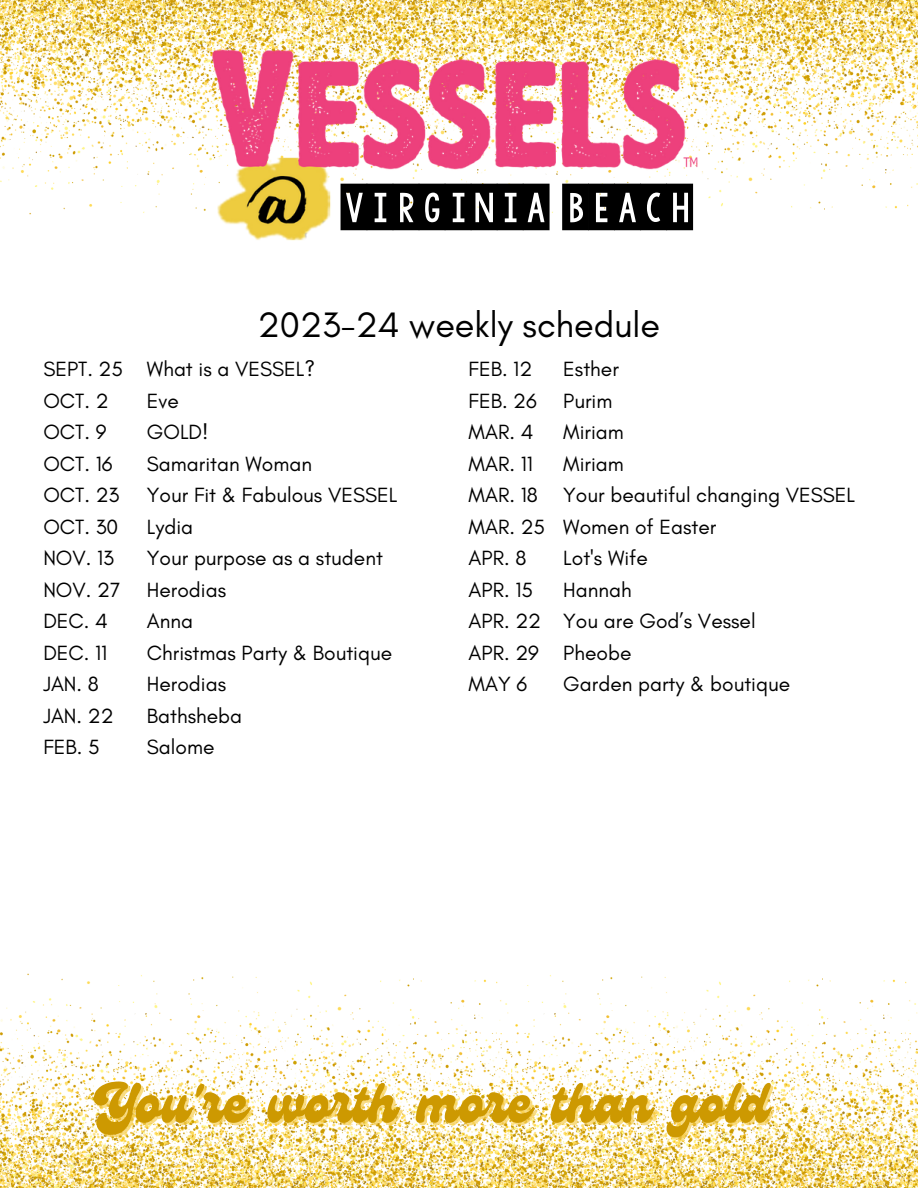
<style>
.page{position:relative;width:918px;height:1188px;background:#fff}
.page>*{position:absolute;margin:0;border:0;box-sizing:border-box;transform-origin:0 0}
.t1{font:62.4px "KG Defying Gravity";color:#000}
.t2{font:55.5px "Genty";color:#cd9901}
.t3{font:36px "Glacial Indifference";color:#000}
.t4{font:21px "Glacial Indifference";color:#000}
</style>
<div class="page">
<img style="left:0;top:0;width:918px;height:215px">
<img style="left:0;top:973px;width:918px;height:215px">
<img style="left:208px;top:50px;width:493px;height:191px">
<p class="t1" style="left:341px;top:169px;width:353px">VIRGINIA BEACH</p>
<p class="t4" style="left:43px;top:356px;width:81px">SEPT. 25</p>
<p class="t4" style="left:43px;top:388px;width:67px">OCT. 2</p>
<p class="t4" style="left:43px;top:419px;width:65px">OCT. 9</p>
<p class="t4" style="left:43px;top:451px;width:71px">OCT. 16</p>
<p class="t4" style="left:43px;top:482px;width:78px">OCT. 23</p>
<p class="t4" style="left:43px;top:514px;width:77px">OCT. 30</p>
<p class="t4" style="left:43px;top:545px;width:72px">NOV. 13</p>
<p class="t4" style="left:43px;top:577px;width:79px">NOV. 27</p>
<p class="t4" style="left:43px;top:608px;width:66px">DEC. 4</p>
<p class="t4" style="left:43px;top:640px;width:65px">DEC. 11</p>
<p class="t4" style="left:43px;top:671px;width:57px">JAN. 8</p>
<p class="t4" style="left:43px;top:703px;width:72px">JAN. 22</p>
<p class="t4" style="left:43px;top:734px;width:58px">FEB. 5</p>
<p class="t3" style="left:258px;top:303px;width:404px">2023-24 weekly schedule</p>
<p class="t4" style="left:147px;top:356px;width:170px">What is a VESSEL?</p>
<p class="t4" style="left:147px;top:388px;width:33px">Eve</p>
<p class="t4" style="left:147px;top:419px;width:63px">GOLD!</p>
<p class="t4" style="left:147px;top:451px;width:167px">Samaritan Woman</p>
<p class="t4" style="left:147px;top:482px;width:252px">Your Fit &amp; Fabulous VESSEL</p>
<p class="t4" style="left:147px;top:514px;width:48px">Lydia</p>
<p class="t4" style="left:147px;top:545px;width:238px">Your purpose as a student</p>
<p class="t4" style="left:147px;top:577px;width:81px">Herodias</p>
<p class="t4" style="left:147px;top:608px;width:48px">Anna</p>
<p class="t4" style="left:147px;top:640px;width:247px">Christmas Party &amp; Boutique</p>
<p class="t4" style="left:147px;top:671px;width:81px">Herodias</p>
<p class="t4" style="left:147px;top:703px;width:97px">Bathsheba</p>
<p class="t4" style="left:147px;top:734px;width:69px">Salome</p>
<p class="t4" style="left:563px;top:356px;width:57px">Esther</p>
<p class="t4" style="left:563px;top:388px;width:51px">Purim</p>
<p class="t4" style="left:563px;top:419px;width:62px">Miriam</p>
<p class="t4" style="left:563px;top:451px;width:62px">Miriam</p>
<p class="t4" style="left:563px;top:482px;width:293px">Your beautiful changing VESSEL</p>
<p class="t4" style="left:563px;top:514px;width:155px">Women of Easter</p>
<p class="t4" style="left:563px;top:545px;width:86px">Lot's Wife</p>
<p class="t4" style="left:563px;top:577px;width:70px">Hannah</p>
<p class="t4" style="left:563px;top:608px;width:194px">You are God’s Vessel</p>
<p class="t4" style="left:563px;top:640px;width:70px">Pheobe</p>
<p class="t4" style="left:563px;top:671px;width:228px">Garden party &amp; boutique</p>
<p class="t4" style="left:469px;top:356px;width:65px">FEB. 12</p>
<p class="t4" style="left:469px;top:388px;width:70px">FEB. 26</p>
<p class="t4" style="left:469px;top:419px;width:66px">MAR. 4</p>
<p class="t4" style="left:469px;top:451px;width:66px">MAR. 11</p>
<p class="t4" style="left:469px;top:482px;width:71px">MAR. 18</p>
<p class="t4" style="left:469px;top:514px;width:78px">MAR. 25</p>
<p class="t4" style="left:469px;top:545px;width:59px">APR. 8</p>
<p class="t4" style="left:469px;top:577px;width:66px">APR. 15</p>
<p class="t4" style="left:469px;top:608px;width:74px">APR. 22</p>
<p class="t4" style="left:469px;top:640px;width:72px">APR. 29</p>
<p class="t4" style="left:469px;top:671px;width:60px">MAY 6</p>
<p class="t2" style="left:93px;top:1071px;width:677px">You're worth more than gold</p>
</div>
